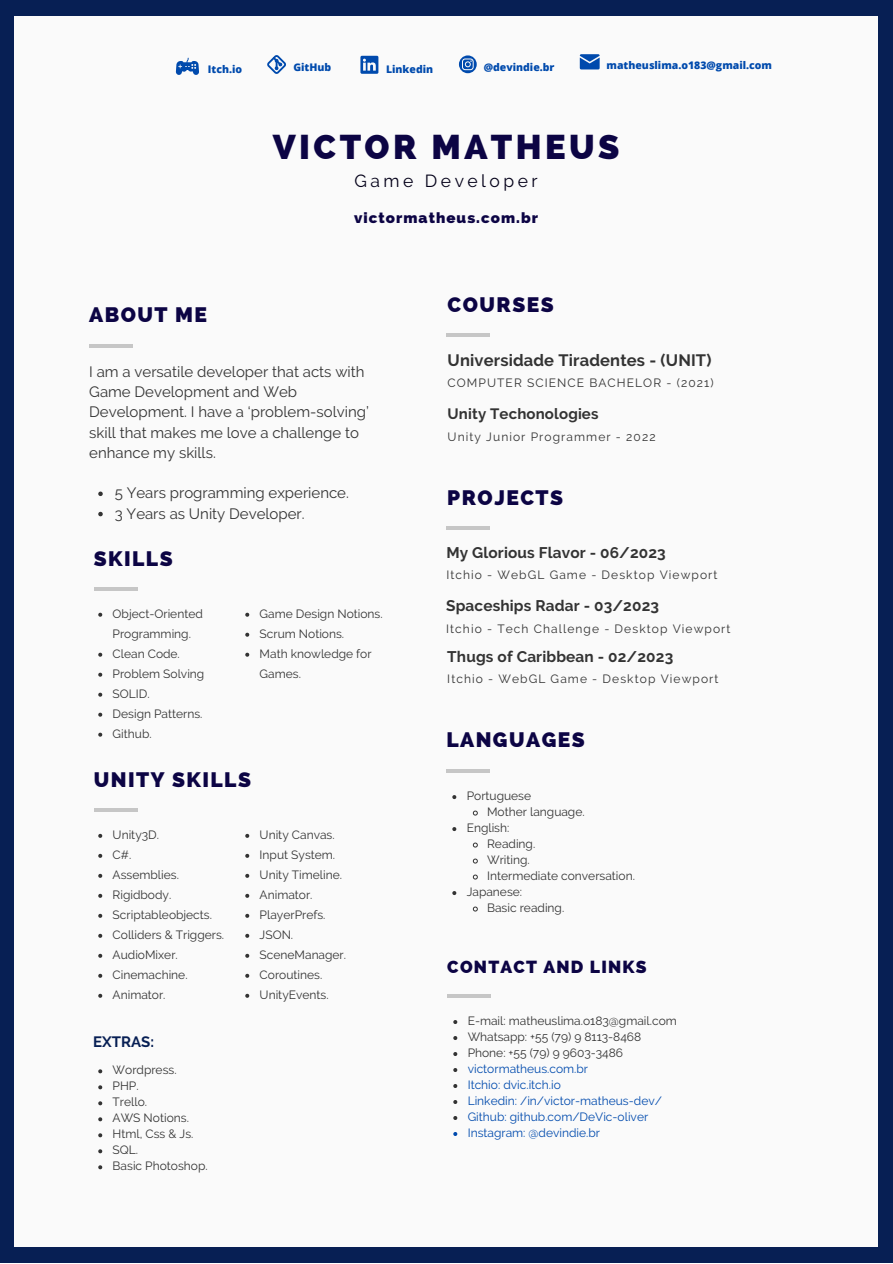
<style>
.page{position:relative;width:893px;height:1264px;background:#fff}
.page>*{position:absolute;margin:0;border:0;box-sizing:border-box;transform-origin:0 0}
.t1{font:800 34.5px "Raleway";letter-spacing:.1em;color:#0c0444}
.t2{font:800 21px "Raleway";letter-spacing:.07em;color:#0c0444}
.t3{font:800 17.55px "Raleway";letter-spacing:.07em;color:#0c0444}
.t4{font:17.55px "Raleway";letter-spacing:.2em;color:#030018}
.t5{font:700 16.5px "Raleway";letter-spacing:.01em;color:#333}
.t6{font:700 15.3px "Raleway";letter-spacing:.01em;color:#333}
.t7{font:15px/20.2px "Raleway";color:#333}
.t8{font:800 15px "Raleway";letter-spacing:.07em;color:#0c0444}
.t9{font:700 15px "Raleway";letter-spacing:.01em;color:#333}
.t10{font:700 15px "Raleway";color:#071f54}
.t11{font:12px/20px "Raleway";color:#333}
.t12{font:12px "Raleway";letter-spacing:.09em;color:#333}
.t13{font:12px "Raleway";color:#004aad}
.t14{font:800 10.5px "Open Sans";color:#004aad}
</style>
<div class="page">
<div style="left:0;top:0;width:892px;height:1262px;background:#071f54"></div>
<div style="left:14px;top:16px;width:864px;height:1230px;background:#fafafa"></div>
<svg style="left:453px;top:1020px;width:4px;height:4px"></svg>
<svg style="left:453px;top:1036px;width:4px;height:4px"></svg>
<svg style="left:453px;top:1052px;width:4px;height:4px"></svg>
<svg style="left:453px;top:1068px;width:4px;height:3px"></svg>
<svg style="left:453px;top:1084px;width:4px;height:3px"></svg>
<svg style="left:453px;top:1100px;width:4px;height:3px"></svg>
<svg style="left:453px;top:1116px;width:4px;height:3px"></svg>
<svg style="left:453px;top:1132px;width:4px;height:3px"></svg>
<hr style="left:447px;top:994px;width:44px;height:3px;background:#c6c6c6">
<svg style="left:98px;top:491px;width:5px;height:5px"></svg>
<svg style="left:98px;top:512px;width:5px;height:4px"></svg>
<hr style="left:89px;top:344px;width:44px;height:3px;background:#c6c6c6">
<svg style="left:98px;top:1069px;width:4px;height:4px"></svg>
<svg style="left:98px;top:1085px;width:4px;height:4px"></svg>
<svg style="left:98px;top:1101px;width:4px;height:4px"></svg>
<svg style="left:98px;top:1117px;width:4px;height:4px"></svg>
<svg style="left:98px;top:1133px;width:4px;height:4px"></svg>
<svg style="left:98px;top:1149px;width:4px;height:4px"></svg>
<svg style="left:98px;top:1165px;width:4px;height:4px"></svg>
<svg style="left:452px;top:795px;width:4px;height:4px"></svg>
<svg style="left:472px;top:810px;width:6px;height:6px"></svg>
<svg style="left:452px;top:827px;width:4px;height:4px"></svg>
<svg style="left:472px;top:842px;width:6px;height:6px"></svg>
<svg style="left:472px;top:858px;width:6px;height:6px"></svg>
<svg style="left:472px;top:874px;width:6px;height:6px"></svg>
<svg style="left:452px;top:891px;width:4px;height:4px"></svg>
<svg style="left:472px;top:906px;width:6px;height:6px"></svg>
<hr style="left:446px;top:769px;width:44px;height:4px;background:#c6c6c6">
<hr style="left:446px;top:526px;width:44px;height:4px;background:#c6c6c6">
<svg style="left:267px;top:55px;width:19px;height:19px"></svg>
<svg style="left:360px;top:56px;width:18px;height:18px"></svg>
<svg style="left:579px;top:54px;width:20px;height:15px"></svg>
<svg style="left:176px;top:58px;width:23px;height:17px"></svg>
<hr style="left:446px;top:333px;width:44px;height:4px;background:#c6c6c6">
<svg style="left:459px;top:55px;width:17px;height:18px"></svg>
<hr style="left:94px;top:808px;width:43px;height:4px;background:#c6c6c6">
<svg style="left:98px;top:833px;width:4px;height:4px"></svg>
<svg style="left:98px;top:853px;width:4px;height:4px"></svg>
<svg style="left:98px;top:873px;width:4px;height:4px"></svg>
<svg style="left:98px;top:893px;width:4px;height:4px"></svg>
<svg style="left:98px;top:913px;width:4px;height:4px"></svg>
<svg style="left:98px;top:933px;width:4px;height:4px"></svg>
<svg style="left:98px;top:953px;width:4px;height:4px"></svg>
<svg style="left:98px;top:973px;width:4px;height:4px"></svg>
<svg style="left:98px;top:993px;width:4px;height:4px"></svg>
<svg style="left:245px;top:833px;width:4px;height:4px"></svg>
<svg style="left:245px;top:853px;width:4px;height:4px"></svg>
<svg style="left:245px;top:873px;width:4px;height:4px"></svg>
<svg style="left:245px;top:893px;width:4px;height:4px"></svg>
<svg style="left:245px;top:913px;width:4px;height:4px"></svg>
<svg style="left:245px;top:933px;width:4px;height:4px"></svg>
<svg style="left:245px;top:953px;width:4px;height:4px"></svg>
<svg style="left:245px;top:973px;width:4px;height:4px"></svg>
<svg style="left:245px;top:993px;width:4px;height:4px"></svg>
<hr style="left:94px;top:587px;width:43px;height:4px;background:#c6c6c6">
<svg style="left:98px;top:612px;width:4px;height:4px"></svg>
<svg style="left:98px;top:652px;width:4px;height:4px"></svg>
<svg style="left:98px;top:672px;width:4px;height:4px"></svg>
<svg style="left:98px;top:692px;width:4px;height:4px"></svg>
<svg style="left:98px;top:712px;width:4px;height:4px"></svg>
<svg style="left:98px;top:732px;width:4px;height:4px"></svg>
<svg style="left:245px;top:612px;width:4px;height:4px"></svg>
<svg style="left:245px;top:632px;width:4px;height:4px"></svg>
<svg style="left:245px;top:652px;width:4px;height:4px"></svg>
<p class="t14" style="left:208px;top:62px;width:36px">Itch.io</p>
<p class="t14" style="left:293px;top:60px;width:39px">GitHub</p>
<p class="t14" style="left:386px;top:61px;width:49px">Linkedin</p>
<p class="t14" style="left:606px;top:57px;width:167px">matheuslima.o183@gmail.com</p>
<p class="t14" style="left:483px;top:60px;width:72px">@devindie.br</p>
<p class="t1" style="left:273px;top:126px;width:348px">VICTOR MATHEUS</p>
<p class="t4" style="left:354px;top:171px;width:184px">Game Developer</p>
<p class="t2" style="left:89px;top:302px;width:119px">ABOUT ME</p>
<p class="t8" style="left:354px;top:209px;width:185px">victormatheus.com.br</p>
<p class="t2" style="left:447px;top:292px;width:108px">COURSES</p>
<p class="t7" style="left:89px;top:361px;width:281px">I am a versatile developer that acts with<br>Game Development and Web<br>Development. I have a ‘problem-solving’ skill that makes me love a challenge to enhance my skills.</p>
<p class="t7" style="left:115px;top:483px;width:236px">5 Years programming experience.</p>
<p class="t7" style="left:115px;top:503px;width:191px">3 Years as Unity Developer.</p>
<p class="t2" style="left:94px;top:546px;width:80px">SKILLS</p>
<p class="t11" style="left:113px;top:603px;width:92px">Object-Oriented<br>Programming.</p>
<p class="t11" style="left:113px;top:643px;width:69px">Clean Code.</p>
<p class="t11" style="left:113px;top:663px;width:93px">Problem Solving</p>
<p class="t11" style="left:113px;top:683px;width:39px">SOLID.</p>
<p class="t11" style="left:113px;top:703px;width:91px">Design Patterns.</p>
<p class="t11" style="left:113px;top:723px;width:40px">Github.</p>
<p class="t11" style="left:259px;top:603px;width:125px">Game Design Notions.</p>
<p class="t11" style="left:259px;top:623px;width:86px">Scrum Notions.</p>
<p class="t11" style="left:259px;top:643px;width:113px">Math knowledge for<br>Games.</p>
<p class="t2" style="left:94px;top:767px;width:159px">UNITY SKILLS</p>
<p class="t11" style="left:113px;top:824px;width:48px">Unity3D.</p>
<p class="t11" style="left:113px;top:844px;width:20px">C#.</p>
<p class="t11" style="left:113px;top:864px;width:68px">Assemblies.</p>
<p class="t11" style="left:113px;top:884px;width:60px">Rigidbody.</p>
<p class="t11" style="left:113px;top:904px;width:101px">Scriptableobjects.</p>
<p class="t11" style="left:113px;top:924px;width:113px">Colliders &amp; Triggers.</p>
<p class="t11" style="left:113px;top:944px;width:67px">AudioMixer.</p>
<p class="t11" style="left:113px;top:964px;width:76px">Cinemachine.</p>
<p class="t11" style="left:113px;top:984px;width:54px">Animator.</p>
<p class="t10" style="left:93px;top:1033px;width:62px">EXTRAS:</p>
<p class="t11" style="left:113px;top:1060px;width:65px">Wordpress.</p>
<p class="t11" style="left:113px;top:1076px;width:28px">PHP.</p>
<p class="t11" style="left:113px;top:1092px;width:36px">Trello.</p>
<p class="t11" style="left:113px;top:1108px;width:78px">AWS Notions.</p>
<p class="t11" style="left:113px;top:1124px;width:82px">Html, Css &amp; Js.</p>
<p class="t11" style="left:113px;top:1140px;width:27px">SQL.</p>
<p class="t11" style="left:113px;top:1156px;width:96px">Basic Photoshop.</p>
<p class="t11" style="left:259px;top:824px;width:77px">Unity Canvas.</p>
<p class="t11" style="left:259px;top:844px;width:77px">Input System.</p>
<p class="t11" style="left:259px;top:864px;width:84px">Unity Timeline.</p>
<p class="t11" style="left:259px;top:884px;width:54px">Animator.</p>
<p class="t11" style="left:259px;top:904px;width:67px">PlayerPrefs.</p>
<p class="t11" style="left:259px;top:924px;width:35px">JSON.</p>
<p class="t11" style="left:259px;top:944px;width:88px">SceneManager.</p>
<p class="t11" style="left:259px;top:964px;width:64px">Coroutines.</p>
<p class="t11" style="left:259px;top:984px;width:71px">UnityEvents.</p>
<p class="t5" style="left:447px;top:351px;width:265px">Universidade Tiradentes - (UNIT)</p>
<p class="t12" style="left:447px;top:376px;width:267px">COMPUTER SCIENCE BACHELOR - (2021)</p>
<p class="t9" style="left:447px;top:405px;width:152px">Unity Techonologies</p>
<p class="t12" style="left:447px;top:429px;width:209px">Unity Junior Programmer - 2022</p>
<p class="t2" style="left:447px;top:485px;width:117px">PROJECTS</p>
<p class="t6" style="left:446px;top:543px;width:221px">My Glorious Flavor - 06/2023</p>
<p class="t12" style="left:446px;top:567px;width:273px">Itchio - WebGL Game - Desktop Viewport</p>
<p class="t6" style="left:446px;top:597px;width:214px">Spaceships Radar - 03/2023</p>
<p class="t12" style="left:446px;top:621px;width:286px">Itchio - Tech Challenge - Desktop Viewport</p>
<p class="t6" style="left:447px;top:647px;width:227px">Thugs of Caribbean - 02/2023</p>
<p class="t12" style="left:447px;top:671px;width:273px">Itchio - WebGL Game - Desktop Viewport</p>
<p class="t2" style="left:446px;top:727px;width:140px">LANGUAGES</p>
<p class="t11" style="left:466px;top:785px;width:66px">Portuguese</p>
<p class="t11" style="left:487px;top:801px;width:99px">Mother language.</p>
<p class="t11" style="left:466px;top:817px;width:44px">English:</p>
<p class="t11" style="left:487px;top:833px;width:50px">Reading.</p>
<p class="t11" style="left:487px;top:849px;width:44px">Writing.</p>
<p class="t11" style="left:487px;top:865px;width:149px">Intermediate conversation.</p>
<p class="t11" style="left:466px;top:881px;width:57px">Japanese:</p>
<p class="t11" style="left:487px;top:897px;width:79px">Basic reading.</p>
<p class="t3" style="left:447px;top:956px;width:201px">CONTACT AND LINKS</p>
<p class="t11" style="left:467px;top:1010px;width:211px">E-mail: matheuslima.o183@gmail.com</p>
<p class="t11" style="left:467px;top:1026px;width:175px">Whatsapp: +55 (79) 9 8113-8468</p>
<p class="t11" style="left:467px;top:1042px;width:157px">Phone: +55 (79) 9 9603-3486</p>
<p class="t13" style="left:467px;top:1061px;width:122px">victormatheus.com.br</p>
<p class="t13" style="left:467px;top:1077px;width:95px">Itchio: dvic.itch.io</p>
<p class="t13" style="left:467px;top:1093px;width:196px">Linkedin: /in/victor-matheus-dev/</p>
<p class="t13" style="left:467px;top:1109px;width:182px">Github: github.com/DeVic-oliver</p>
<p class="t13" style="left:467px;top:1125px;width:134px">Instagram: @devindie.br</p>
</div>
